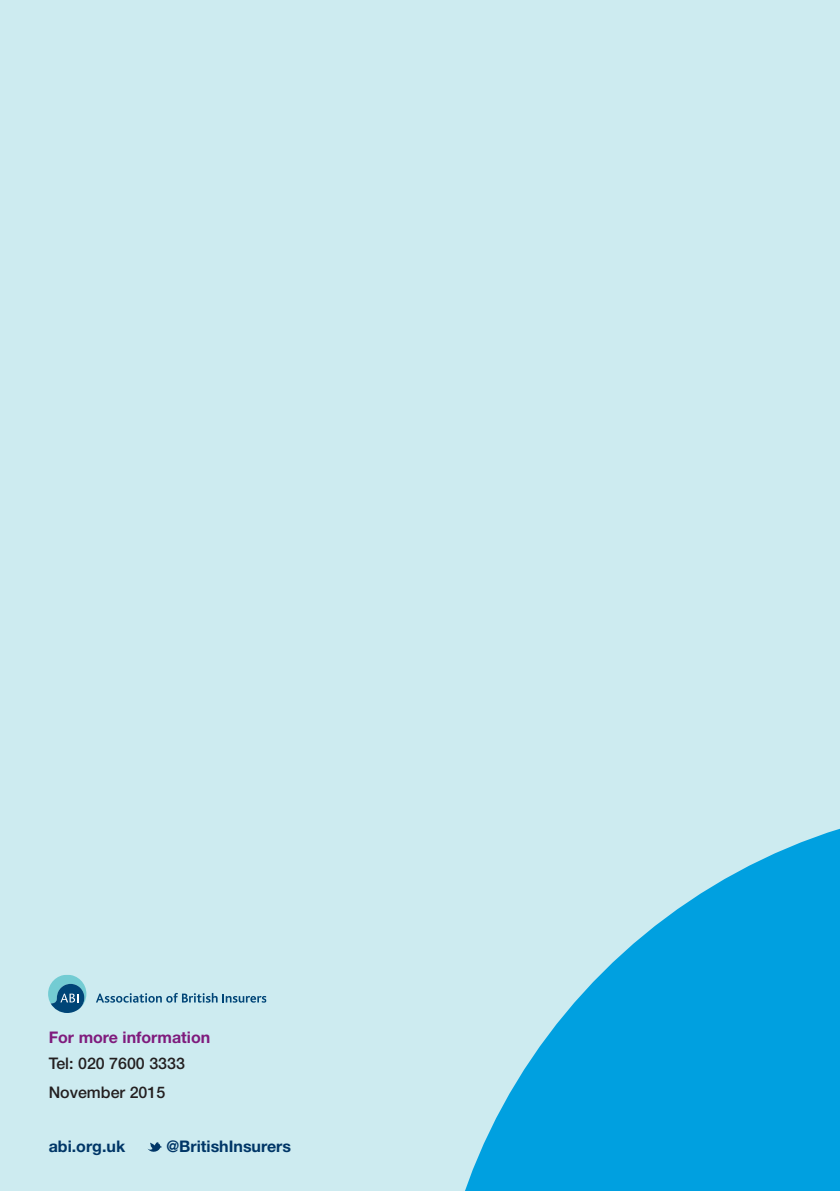
<style>
.page{position:relative;width:840px;height:1191px;background:#fff}
.page>*{position:absolute;margin:0;border:0;box-sizing:border-box;transform-origin:0 0}
.t1{font:500 16px "Helvetica Neue";color:#231f20}
.t2{font:700 16px "Helvetica Neue";color:#003667}
.t3{font:700 16px "Helvetica Neue";color:#7f1b7d}
</style>
<div class="page">
<div style="left:0;top:0;width:839px;height:1191px;background:#cdebf0"></div>
<svg style="left:465px;top:829px;width:374px;height:362px;fill:#00a0e0"></svg>
<div style="left:512px;top:1086px;width:327px;height:105px;background:#00a0e0"></div>
<svg style="left:48px;top:975px;width:38px;height:38px"></svg>
<svg style="left:96px;top:993px;width:170px;height:9px"></svg>
<svg style="left:147px;top:1142px;width:15px;height:10px"></svg>
<p class="t3" style="left:49px;top:1027px;width:163px">For more information</p>
<p class="t1" style="left:49px;top:1053px;width:138px">Tel: 020 7600 3333</p>
<p class="t1" style="left:49px;top:1083px;width:118px">November 2015</p>
<p class="t2" style="left:49px;top:1136px;width:78px">abi.org.uk</p>
<p class="t2" style="left:166px;top:1136px;width:126px">@BritishInsurers</p>
</div>
